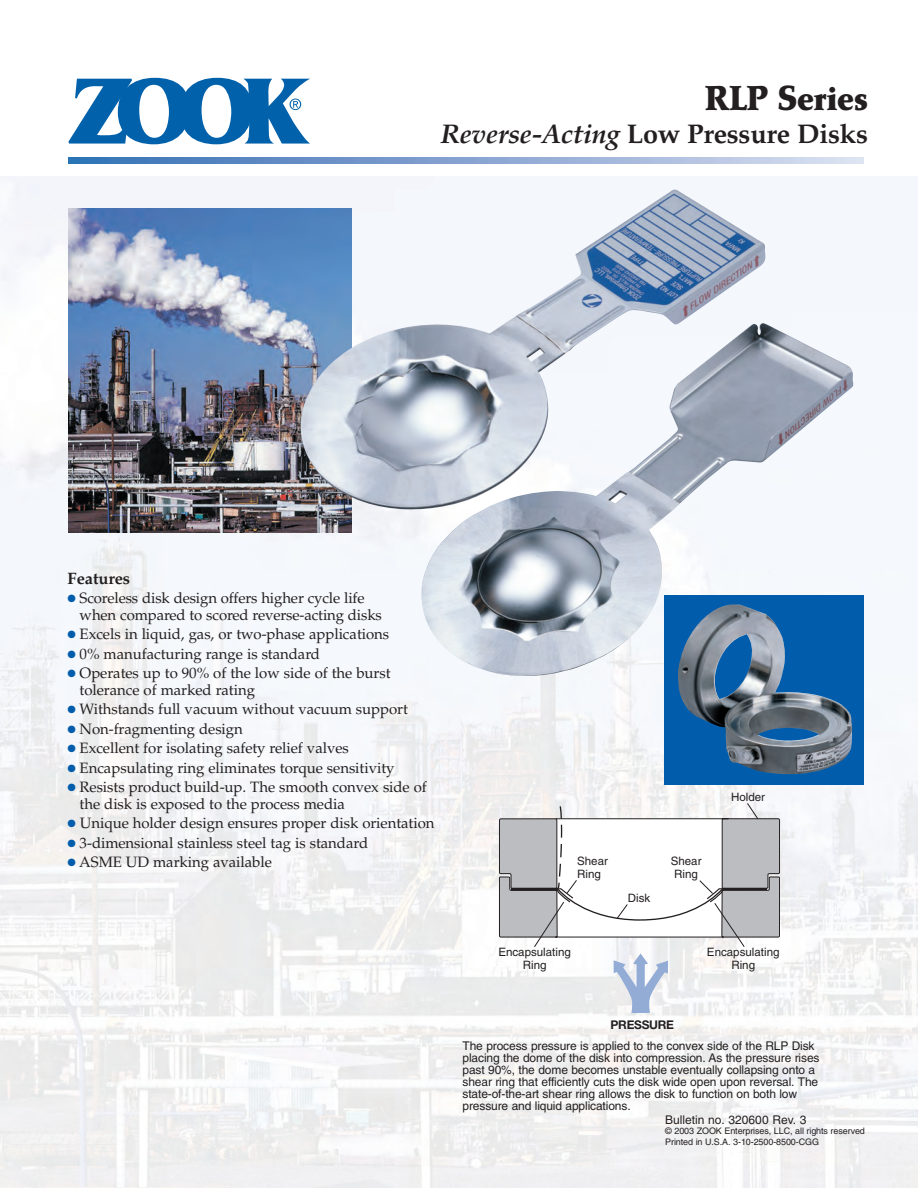
<style>
.page{position:relative;width:918px;height:1188px;background:#fff}
.page>*{position:absolute;margin:0;border:0;box-sizing:border-box;transform-origin:0 0}
.t1{font:36px "Palatino Ult H";color:#231f20}
.t2{font:700 27px "Palatino";letter-spacing:-.01em;color:#231f20}
.t3{font:700 16.5px "Palatino";letter-spacing:-.005em;color:#231f20}
.t4{font:15px/16.5px "Palatino";letter-spacing:-.005em;color:#231f20}
.t5{font:12px/12px "Helvetica";letter-spacing:-.01em;color:#231f20}
.t6{font:700 12px "Helvetica Neue";letter-spacing:-.02em;color:#231f20}
.t7{font:11.55px/12.8px "Helvetica";color:#231f20;text-align:center}
.t8{font:9px/10.5px "Helvetica";letter-spacing:-.01em;color:#231f20}
.s1{font-style:italic}
.s2{font-family:"Helvetica";font-size:24px;color:#015dab}
</style>
<div class="page">
<svg style="left:68px;top:78px;width:242px;height:66px"></svg>
<svg style="left:68px;top:158px;width:796px;height:6px;background:#86a5d1"></svg>
<img style="left:0;top:176px;width:918px;height:1012px">
<svg style="left:499px;top:802px;width:281px;height:211px"></svg>
<img style="left:68px;top:209px;width:284px;height:324px">
<img style="left:300px;top:189px;width:465px;height:321px">
<img style="left:421px;top:323px;width:432px;height:353px">
<div style="left:665px;top:596px;width:199px;height:189px;background:#015dab"></div>
<img style="left:678px;top:604px;width:174px;height:170px">
<h1 class="t1" style="left:705px;top:85px;width:165px">RLP Series</h1>
<h2 class="t2" style="left:441px;top:123px;width:429px"><span class="s1">Reverse-Acting</span> Low Pressure Disks</h2>
<p class="t3" style="left:68px;top:572px;width:64px">Features</p>
<p class="t4" style="left:80px;top:592px;width:304px;text-indent:-12px"><span class="s2">•</span> Scoreless disk design offers higher cycle life when compared to scored reverse-acting disks</p>
<p class="t4" style="left:68px;top:628px;width:323px"><span class="s2">•</span> Excels in liquid, gas, or two-phase applications</p>
<p class="t4" style="left:68px;top:647px;width:254px"><span class="s2">•</span> 0% manufacturing range is standard</p>
<p class="t4" style="left:80px;top:667px;width:312px;text-indent:-12px"><span class="s2">•</span> Operates up to 90% of the low side of the burst tolerance of marked rating</p>
<p class="t4" style="left:68px;top:703px;width:342px"><span class="s2">•</span> Withstands full vacuum without vacuum support</p>
<p class="t4" style="left:68px;top:722px;width:177px"><span class="s2">•</span> Non-fragmenting design</p>
<p class="t4" style="left:68px;top:742px;width:283px"><span class="s2">•</span> Excellent for isolating safety relief valves</p>
<p class="t4" style="left:68px;top:761px;width:328px"><span class="s2">•</span> Encapsulating ring eliminates torque sensitivity</p>
<p class="t4" style="left:80px;top:781px;width:349px;text-indent:-12px"><span class="s2">•</span> Resists product build-up. The smooth convex side of the disk is exposed to the process media</p>
<p class="t4" style="left:68px;top:817px;width:368px"><span class="s2">•</span> Unique holder design ensures proper disk orientation</p>
<p class="t4" style="left:68px;top:836px;width:302px"><span class="s2">•</span> 3-dimensional stainless steel tag is standard</p>
<p class="t4" style="left:68px;top:856px;width:206px"><span class="s2">•</span> ASME UD marking available</p>
<p class="t7" style="left:577px;top:856px;width:32px;text-align:left">Shear<br>Ring</p>
<p class="t7" style="left:671px;top:856px;width:32px">Shear<br>Ring</p>
<p class="t7" style="left:628px;top:893px;width:24px">Disk</p>
<p class="t7" style="left:731px;top:792px;width:36px">Holder</p>
<p class="t7" style="left:498px;top:947px;width:74px">Encapsulating<br>Ring</p>
<p class="t7" style="left:707px;top:947px;width:74px">Encapsulating<br>Ring</p>
<p class="t6" style="left:611px;top:1020px;width:65px">PRESSURE</p>
<p class="t5" style="left:463px;top:1041px;width:359px">The process pressure is applied to the convex side of the RLP Disk placing the dome of the disk into compression. As the pressure rises past 90%, the dome becomes unstable eventually collapsing onto a shear ring that efficiently cuts the disk wide open upon reversal. The state-of-the-art shear ring allows the disk to function on both low pressure and liquid applications.</p>
<p class="t5" style="left:665px;top:1115px;width:143px">Bulletin no. 320600 Rev. 3</p>
<p class="t8" style="left:665px;top:1127px;width:201px">© 2003 ZOOK Enterprises, LLC, all rights reserved<br>Printed in U.S.A. 3-10-2500-8500-CGG</p>
</div>
